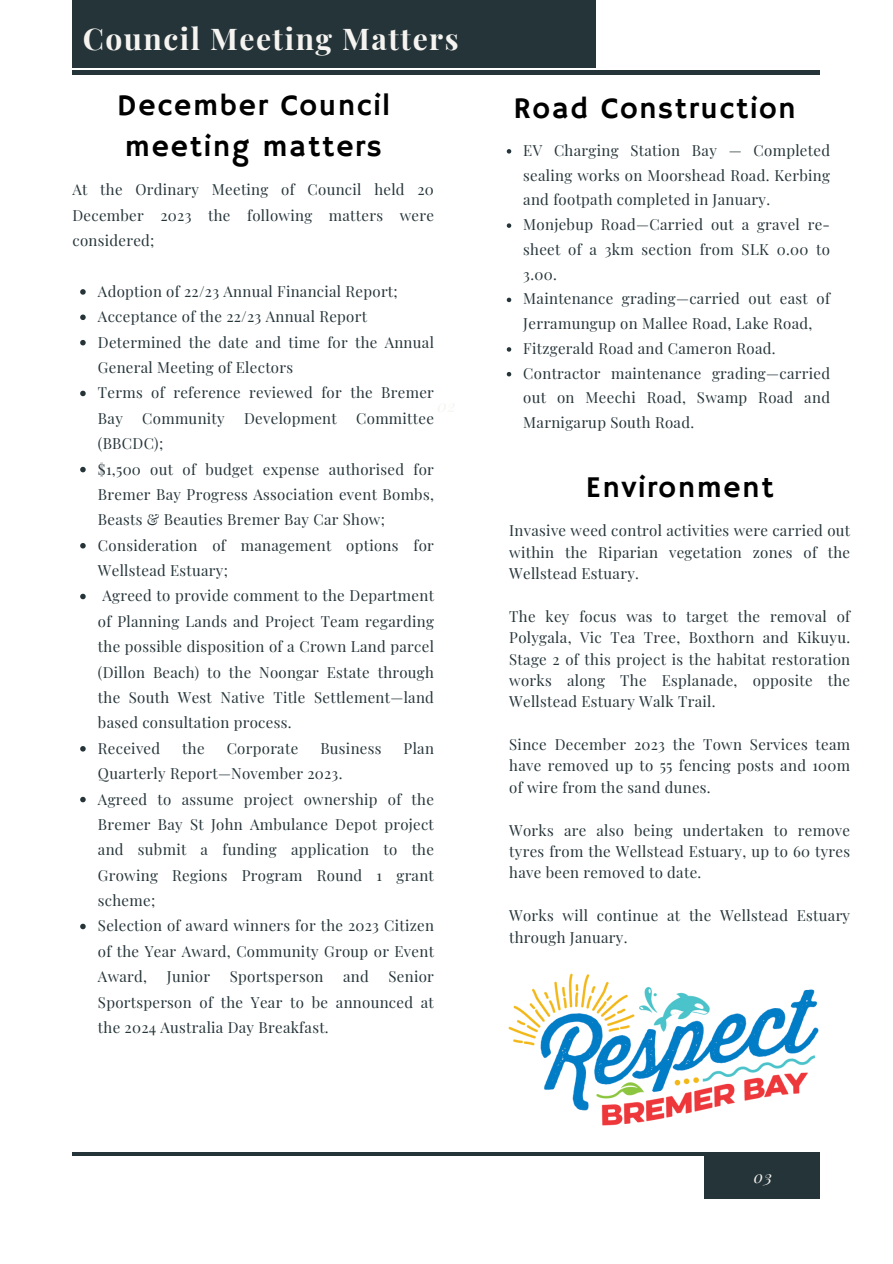
<style>
.page{position:relative;width:893px;height:1264px;background:#fff}
.page>*{position:absolute;margin:0;border:0;box-sizing:border-box;transform-origin:0 0}
.t1{font:30px/41.7px "Hammersmith One";letter-spacing:.05em;color:#000}
.t2{font:700 30px "Playfair Display";letter-spacing:.05em;color:#f6f4f1}
.t3{font:italic 16.5px "Playfair Display";color:#f6f4f1}
.t4{font:15px/25.3px "Playfair Display";letter-spacing:.02em;color:#253439;text-align:justify}
</style>
<div class="page">
<hr style="left:72px;top:71px;width:747px;height:3px;background:#253439">
<div style="left:704px;top:1152px;width:115px;height:46px;background:#253439"></div>
<hr style="left:72px;top:1152px;width:747px;height:3px;background:#253439">
<svg style="left:80px;top:289px;width:6px;height:6px"></svg>
<svg style="left:80px;top:314px;width:6px;height:6px"></svg>
<svg style="left:80px;top:340px;width:6px;height:5px"></svg>
<svg style="left:80px;top:391px;width:6px;height:5px"></svg>
<svg style="left:80px;top:467px;width:6px;height:5px"></svg>
<svg style="left:80px;top:543px;width:6px;height:5px"></svg>
<svg style="left:80px;top:593px;width:6px;height:6px"></svg>
<svg style="left:80px;top:746px;width:6px;height:5px"></svg>
<svg style="left:80px;top:796px;width:6px;height:6px"></svg>
<svg style="left:80px;top:923px;width:6px;height:6px"></svg>
<svg style="left:506px;top:149px;width:5px;height:5px"></svg>
<svg style="left:506px;top:223px;width:5px;height:5px"></svg>
<svg style="left:506px;top:298px;width:5px;height:4px"></svg>
<svg style="left:506px;top:347px;width:5px;height:5px"></svg>
<svg style="left:506px;top:372px;width:5px;height:4px"></svg>
<div style="left:72px;top:0;width:523px;height:68px;background:#253439"></div>
<img style="left:508px;top:973px;width:311px;height:153px">
<p class="t2" style="left:83px;top:18px;width:377px">Council Meeting Matters</p>
<p class="t1" style="left:117px;top:85px;width:275px">December Council meeting matters</p>
<p class="t1" style="left:513px;top:88px;width:284px">Road Construction</p>
<p class="t4" style="left:523px;top:137px;width:308px;line-height:24.8px">EV Charging Station Bay — Completed sealing works on Moorshead Road. Kerbing and footpath completed in January.</p>
<p class="t4" style="left:523px;top:211px;width:308px;line-height:24.8px">Monjebup Road—Carried out a gravel re&shy;sheet of a 3km section from SLK 0.00 to 3.00.</p>
<p class="t4" style="left:523px;top:286px;width:308px;line-height:24.8px">Maintenance grading—carried out east of<br>Jerramungup on Mallee Road, Lake Road,</p>
<p class="t4" style="left:523px;top:335px;width:254px">Fitzgerald Road and Cameron Road.</p>
<p class="t4" style="left:523px;top:360px;width:308px;line-height:24.8px">Contractor maintenance grading—carried out on Meechi Road, Swamp Road and Marnigarup South Road.</p>
<p class="t4" style="left:72px;top:176px;width:363px">At the Ordinary Meeting of Council held 20<br>December 2023 the following matters were considered;</p>
<p class="t4" style="left:98px;top:278px;width:301px">Adoption of 22/23 Annual Financial Report;</p>
<p class="t4" style="left:98px;top:303px;width:270px">Acceptance of the 22/23 Annual Report</p>
<p class="t4" style="left:98px;top:329px;width:337px">Determined the date and time for the Annual<br>General Meeting of Electors</p>
<p class="t4" style="left:98px;top:379px;width:337px">Terms of reference reviewed for the Bremer<br>Bay</p>
<p class="t4" style="left:142px;top:405px;width:84px">Community</p>
<p class="t4" style="left:244px;top:405px;width:94px">Development</p>
<p class="t4" style="left:356px;top:405px;width:79px">Committee</p>
<p class="t4" style="left:98px;top:430px;width:67px">(BBCDC);</p>
<p class="t4" style="left:98px;top:455px;width:337px">$1,500 out of budget expense authorised for Bremer Bay Progress Association event Bombs, Beasts &amp; Beauties Bremer Bay Car Show;</p>
<p class="t4" style="left:98px;top:532px;width:337px">Consideration of management options for<br>Wellstead Estuary;</p>
<p class="t4" style="left:98px;top:582px;width:337px">Agreed to provide comment to the Department of Planning Lands and Project Team regarding the possible disposition of a Crown Land parcel (Dillon Beach) to the Noongar Estate through the South West Native Title Settlement—land based consultation process.</p>
<p class="t4" style="left:98px;top:735px;width:64px">Received</p>
<p class="t4" style="left:182px;top:735px;width:24px">the</p>
<p class="t4" style="left:227px;top:735px;width:73px">Corporate</p>
<p class="t4" style="left:320px;top:735px;width:63px">Business</p>
<p class="t4" style="left:403px;top:735px;width:32px">Plan</p>
<p class="t4" style="left:98px;top:760px;width:246px">Quarterly Report—November 2023.</p>
<p class="t4" style="left:98px;top:785px;width:337px">Agreed to assume project ownership of the Bremer Bay St John Ambulance Depot project and submit a funding application to the Growing Regions Program Round 1 grant scheme;</p>
<p class="t4" style="left:98px;top:912px;width:337px">Selection of award winners for the 2023 Citizen of the Year Award, Community Group or Event Award,</p>
<p class="t1" style="left:586px;top:468px;width:189px">Environment</p>
<p class="t4" style="left:509px;top:519px;width:342px;line-height:21.3px">Invasive weed control activities were carried out within the Riparian vegetation zones of the Wellstead Estuary.</p>
<p class="t4" style="left:509px;top:605px;width:342px;line-height:21.3px">The key focus was to target the removal of Polygala, Vic Tea Tree, Boxthorn and Kikuyu.<br>Stage 2 of this project is the habitat restoration works along The Esplanade, opposite the Wellstead Estuary Walk Trail.</p>
<p class="t4" style="left:509px;top:733px;width:342px;line-height:21.3px">Since December 2023 the Town Services team have removed up to 55 fencing posts and 100m of wire from the sand dunes.</p>
<p class="t4" style="left:509px;top:818px;width:342px;line-height:21.3px">Works are also being undertaken to remove tyres from the Wellstead Estuary, up to 60 tyres have been removed to date.</p>
<p class="t4" style="left:509px;top:904px;width:342px;line-height:21.3px">Works will continue at the Wellstead Estuary through January.</p>
<p class="t4" style="left:167px;top:963px;width:45px">Junior</p>
<p class="t4" style="left:230px;top:963px;width:95px">Sportsperson</p>
<p class="t4" style="left:343px;top:963px;width:27px">and</p>
<p class="t4" style="left:98px;top:963px;width:337px;text-indent:290px">Senior Sportsperson of the Year to be announced at the 2024 Australia Day Breakfast.</p>
<p class="t3" style="left:753px;top:1165px;width:20px">03</p>
</div>
